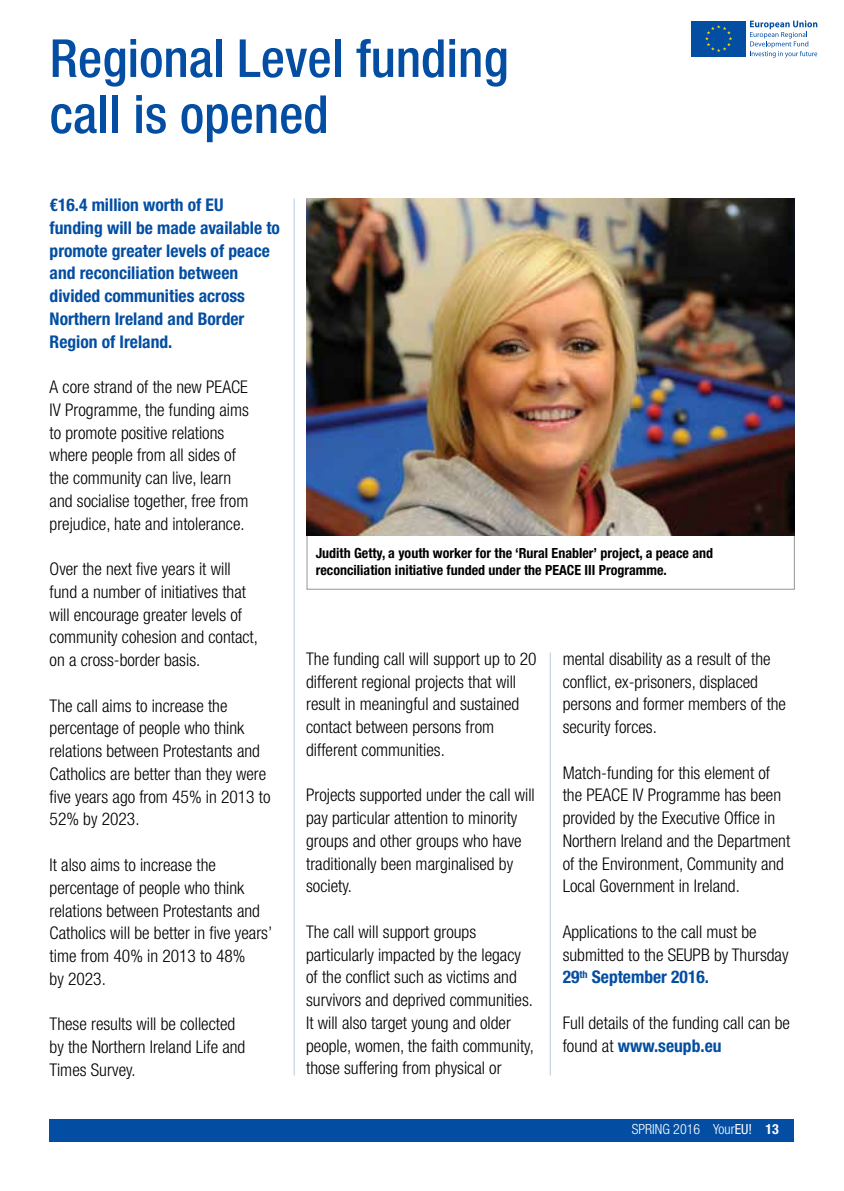
<style>
.page{position:relative;width:844px;height:1191px;background:#fff}
.page>*{position:absolute;margin:0;border:0;box-sizing:border-box;transform-origin:0 0}
.t1{font:500 condensed 52.5px/56px "Helvetica Neue LT Std";color:#034ea2}
.t2{font:300 condensed 17.5px/22.8px "Helvetica Neue LT Std";color:#000}
.t3{font:700 condensed 17.5px/22.8px "Helvetica Neue LT Std";color:#034ea2}
.t4{font:700 condensed 14px/16.8px "Helvetica Neue LT Std";color:#000}
.t5{font:300 condensed 14px "Helvetica Neue LT Std";color:#fff}
.s1{font-weight:700;color:#034ea2}
.s2{font-weight:400}
.s3{font-weight:700}
</style>
<div class="page">
<div style="left:50px;top:1119px;width:744px;height:22px;background:#034ea2"></div>
<svg style="left:745px;top:21px;width:1px;height:36px"></svg>
<div style="left:691px;top:21px;width:54px;height:36px;background:#034ea2"></div>
<svg style="left:705px;top:25px;width:27px;height:27px"></svg>
<svg style="left:750px;top:20px;width:67px;height:38px"></svg>
<hr style="left:294px;top:198px;width:1px;height:877px;background:#b3cae3">
<hr style="left:549px;top:652px;width:1px;height:423px;background:#b3cae3">
<img style="left:306px;top:198px;width:488px;height:337px">
<h1 class="t1" style="left:50px;top:30px;width:460px">Regional Level funding call is opened</h1>
<p class="t3" style="left:50px;top:193px;width:232px">€16.4 million worth of EU funding will be made available to promote greater levels of peace and reconciliation between divided communities across<br>Northern Ireland and Border<br>Region of Ireland.</p>
<p class="t2" style="left:50px;top:375px;width:201px">A core strand of the new PEACE<br>IV Programme, the funding aims to promote positive relations where people from all sides of the community can live, learn and socialise together, free from prejudice, hate and intolerance.</p>
<p class="t2" style="left:50px;top:557px;width:210px">Over the next five years it will fund a number of initiatives that will encourage greater levels of community cohesion and contact, on a cross-border basis.</p>
<p class="t2" style="left:50px;top:694px;width:222px">The call aims to increase the percentage of people who think relations between Protestants and<br>Catholics are better than they were five years ago from 45% in 2013 to<br>52% by 2023.</p>
<p class="t2" style="left:50px;top:853px;width:224px">It also aims to increase the percentage of people who think relations between Protestants and<br>Catholics will be better in five years’ time from 40% in 2013 to 48%<br>by 2023.</p>
<p class="t2" style="left:50px;top:1012px;width:197px">These results will be collected by the Northern Ireland Life and<br>Times Survey.</p>
<p class="t4" style="left:315px;top:545px;width:399px">Judith Getty, a youth worker for the ‘Rural Enabler’ project, a peace and reconciliation initiative funded under the PEACE III Programme.</p>
<p class="t2" style="left:306px;top:647px;width:232px">The funding call will support up to 20 different regional projects that will result in meaningful and sustained contact between persons from different communities.</p>
<p class="t2" style="left:306px;top:783px;width:230px">Projects supported under the call will pay particular attention to minority groups and other groups who have traditionally been marginalised by society.</p>
<p class="t2" style="left:306px;top:920px;width:229px">The call will support groups particularly impacted by the legacy of the conflict such as victims and survivors and deprived communities.<br>It will also target young and older people, women, the faith community, those suffering from physical or</p>
<p class="t2" style="left:562px;top:647px;width:225px">mental disability as a result of the conflict, ex-prisoners, displaced persons and former members of the security forces.</p>
<p class="t2" style="left:562px;top:761px;width:229px">Match-funding for this element of the PEACE IV Programme has been provided by the Executive Office in Northern Ireland and the Department of the Environment, Community and Local Government in Ireland.</p>
<p class="t2" style="left:562px;top:920px;width:227px">Applications to the call must be submitted to the SEUPB by Thursday<br><span class="s1">29</span><sup>th</sup> <span class="s1">September 2016.</span></p>
<p class="t2" style="left:562px;top:1011px;width:229px">Full details of the funding call can be found at <span class="s1">www.seupb.eu</span></p>
<p class="t5" style="left:631px;top:1121px;width:148px">SPRING 2016 Your<span class="s2">EU!</span> <span class="s3">13</span></p>
</div>
